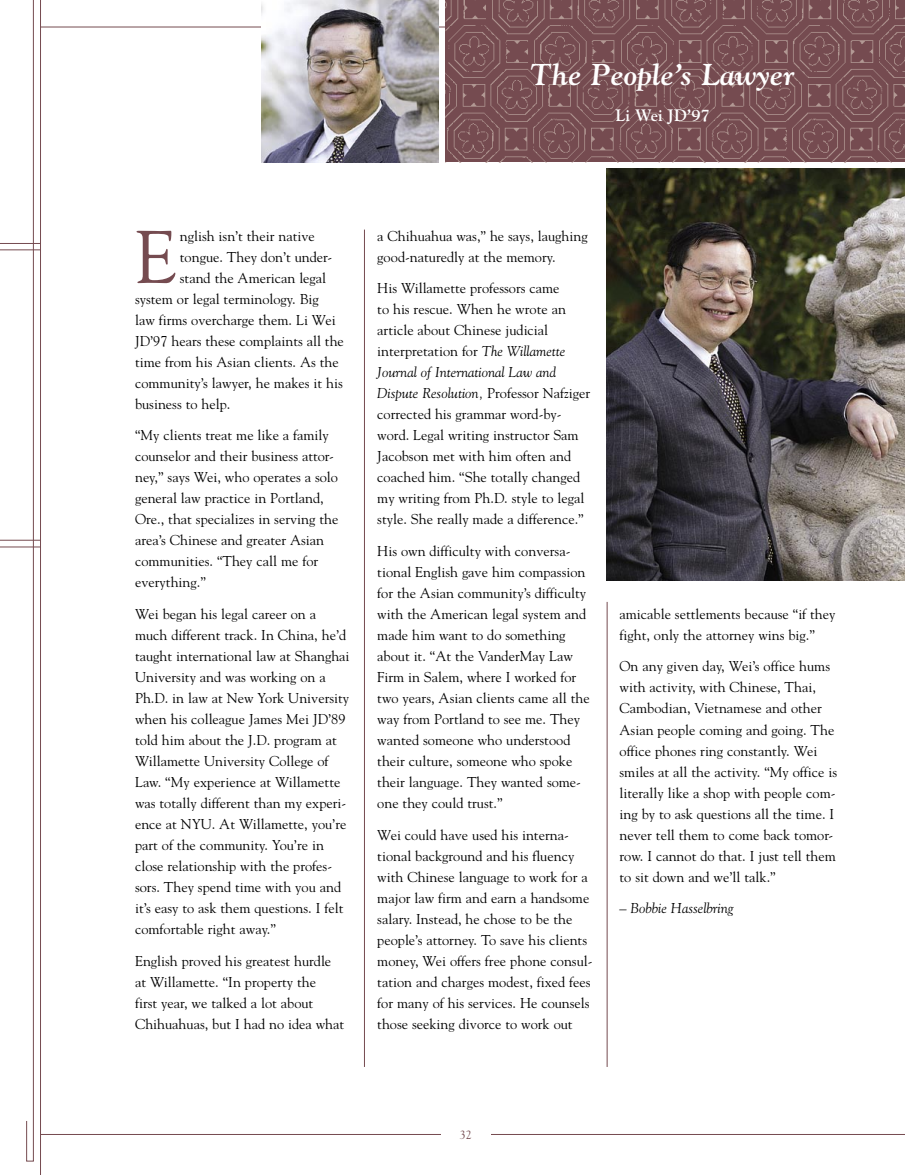
<style>
.page{position:relative;width:905px;height:1175px;background:#fff}
.page>*{position:absolute;margin:0;border:0;box-sizing:border-box;transform-origin:0 0}
.t1{font:73.95px "Goudy";color:#754b50}
.t2{font:italic 700 30px "Goudy";color:#fff}
.t3{font:700 16.5px "Goudy";color:#fff}
.t4{font:14.25px/21px "Goudy";color:#000}
.t5{font:italic 14.25px "Goudy";color:#000}
.t6{font:12px "Goudy";color:#754b50}
.s1{font-style:italic}
</style>
<div class="page">
<svg style="left:0;top:0;width:41px;height:1174px"></svg>
<svg style="left:26px;top:0;width:8px;height:1161px"></svg>
<hr style="left:0;top:540px;width:40px;height:1px;background:#754b50">
<hr style="left:0;top:546px;width:40px;height:1px;background:#754b50">
<hr style="left:0;top:243px;width:40px;height:1px;background:#754b50">
<hr style="left:0;top:249px;width:40px;height:1px;background:#754b50">
<hr style="left:40px;top:27px;width:864px;height:1px;background:#754b50">
<hr style="left:40px;top:1134px;width:864px;height:1px;background:#754b50">
<div style="left:441px;top:1119px;width:49px;height:29px;background:#fff"></div>
<hr style="left:364px;top:230px;width:1px;height:836px;background:#754b50">
<hr style="left:607px;top:602px;width:1px;height:464px;background:#754b50">
<img style="left:262px;top:0;width:177px;height:162px">
<img style="left:607px;top:169px;width:297px;height:411px">
<img style="left:445px;top:0;width:459px;height:162px">
<h2 class="t2" style="left:530px;top:56px;width:266px">The People’s Lawyer</h2>
<p class="t3" style="left:615px;top:105px;width:96px">Li Wei JD’97</p>
<h1 class="t1" style="left:135px;top:211px;width:43px">E</h1>
<p class="t4" style="left:180px;top:225px;width:136px">nglish isn’t their native</p>
<p class="t4" style="left:180px;top:246px;width:154px">tongue. They don’t under-</p>
<p class="t4" style="left:180px;top:267px;width:148px">stand the American legal</p>
<p class="t4" style="left:135px;top:288px;width:185px">system or legal terminology. Big</p>
<p class="t4" style="left:135px;top:309px;width:202px">law firms overcharge them. Li Wei</p>
<p class="t4" style="left:135px;top:330px;width:210px">JD’97 hears these complaints all the</p>
<p class="t4" style="left:135px;top:351px;width:205px">time from his Asian clients. As the</p>
<p class="t4" style="left:135px;top:372px;width:209px">community’s lawyer, he makes it his</p>
<p class="t4" style="left:135px;top:393px;width:97px">business to help.</p>
<p class="t4" style="left:135px;top:424px;width:205px">“My clients treat me like a family counselor and their business attor&shy;ney,” says Wei, who operates a solo general law practice in Portland,<br>Ore., that specializes in serving the area’s Chinese and greater Asian communities. “They call me for everything.”</p>
<p class="t4" style="left:135px;top:603px;width:216px">Wei began his legal career on a much different track. In China, he’d taught international law at Shanghai University and was working on a Ph.D. in law at New York University when his colleague James Mei JD’89 told him about the J.D. program at Willamette University College of Law. “My experience at Willamette was totally different than my experi&shy;ence at NYU. At Willamette, you’re part of the community. You’re in close relationship with the profes&shy;sors. They spend time with you and it’s easy to ask them questions. I felt comfortable right away.”</p>
<p class="t4" style="left:135px;top:949px;width:211px">English proved his greatest hurdle at Willamette. “In property the<br>first year, we talked a lot about Chihuahuas, but I had no idea what</p>
<p class="t4" style="left:377px;top:225px;width:212px">a Chihuahua was,” he says, laughing good-naturedly at the memory.</p>
<p class="t4" style="left:377px;top:277px;width:214px">His Willamette professors came<br>to his rescue. When he wrote an article about Chinese judicial interpretation for <span class="s1">The Willamette Journal of International Law and Dispute Resolution,</span> Professor Nafziger corrected his grammar word-by&shy;word. Legal writing instructor Sam Jacobson met with him often and coached him. “She totally changed my writing from Ph.D. style to legal style. She really made a difference.”</p>
<p class="t4" style="left:377px;top:540px;width:214px">His own difficulty with conversa&shy;tional English gave him compassion for the Asian community’s difficulty with the American legal system and made him want to do something about it. “At the VanderMay Law<br>Firm in Salem, where I worked for two years, Asian clients came all the way from Portland to see me. They wanted someone who understood their culture, someone who spoke their language. They wanted some&shy;one they could trust.”</p>
<p class="t4" style="left:377px;top:823px;width:217px">Wei could have used his interna&shy;tional background and his fluency with Chinese language to work for a major law firm and earn a handsome salary. Instead, he chose to be the people’s attorney. To save his clients money, Wei offers free phone consul&shy;tation and charges modest, fixed fees for many of his services. He counsels those seeking divorce to work out</p>
<p class="t4" style="left:619px;top:603px;width:217px">amicable settlements because “if they fight, only the attorney wins big.”</p>
<p class="t4" style="left:619px;top:655px;width:219px">On any given day, Wei’s office hums with activity, with Chinese, Thai, Cambodian, Vietnamese and other Asian people coming and going. The office phones ring constantly. Wei smiles at all the activity. “My office is literally like a shop with people com&shy;ing by to ask questions all the time. I never tell them to come back tomor&shy;row. I cannot do that. I just tell them to sit down and we’ll talk.”</p>
<p class="t5" style="left:619px;top:899px;width:115px">– Bobbie Hasselbring</p>
<p class="t6" style="left:460px;top:1127px;width:13px">32</p>
</div>
